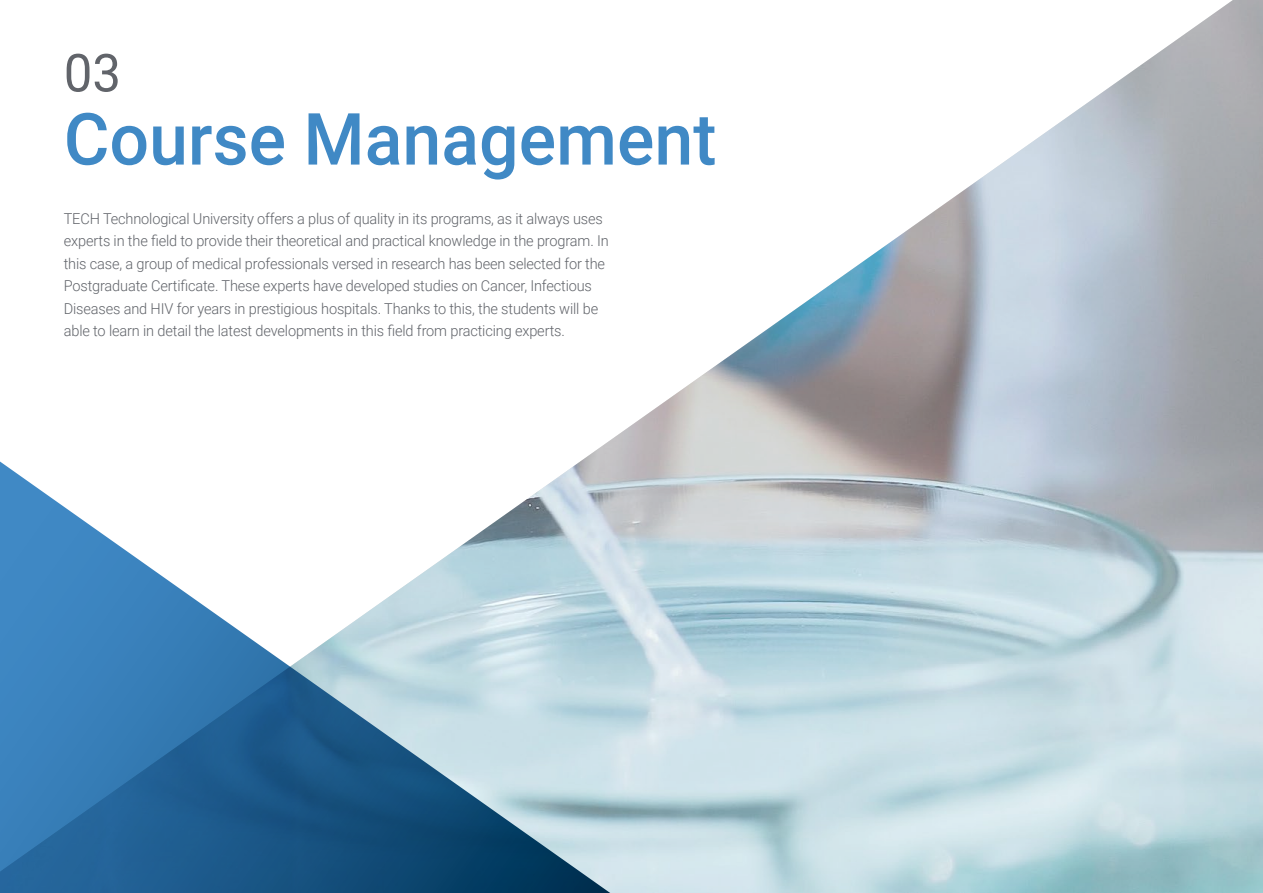
<style>
.page{position:relative;width:1263px;height:893px;background:#fff}
.page>*{position:absolute;margin:0;border:0;box-sizing:border-box;transform-origin:0 0}
.t1{font:500 72px "Roboto";color:#4089c5}
.t2{font:52.5px "Roboto";color:#61646a}
.t3{font:300 15px/22.5px "Roboto";letter-spacing:-.01em;color:#61646a}
</style>
<div class="page">
<img style="left:602px;top:0;width:661px;height:893px">
<svg style="left:0;top:446px;width:640px;height:447px"></svg>
<h2 class="t2" style="left:64px;top:36px;width:59px">03</h2>
<h1 class="t1" style="left:64px;top:89px;width:654px">Course Management</h1>
<p class="t3" style="left:64px;top:207px;width:546px">TECH Technological University offers a plus of quality in its programs, as it always uses experts in the field to provide their theoretical and practical knowledge in the program. In this case, a group of medical professionals versed in research has been selected for the Postgraduate Certificate. These experts have developed studies on Cancer, Infectious Diseases and HIV for years in prestigious hospitals. Thanks to this, the students will be able to learn in detail the latest developments in this field from practicing experts.</p>
</div>
